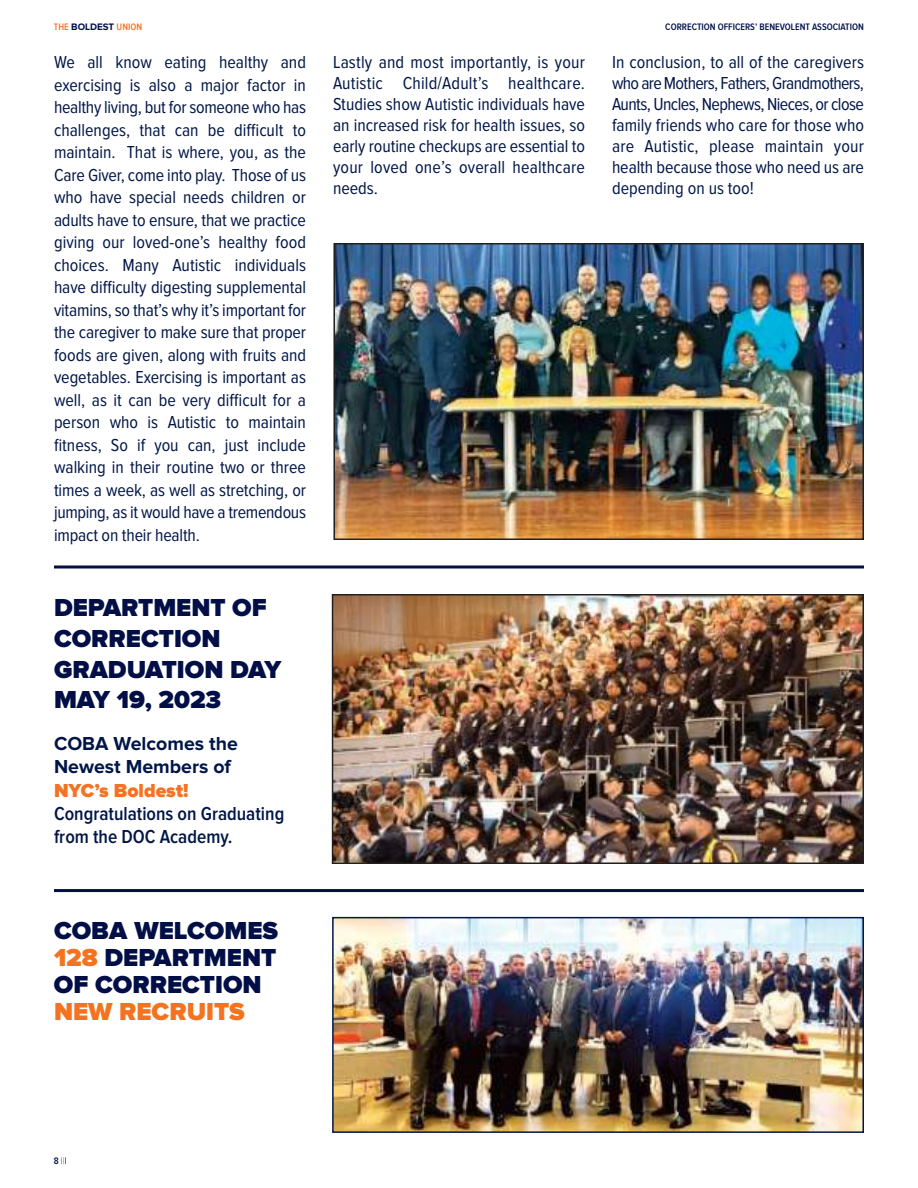
<style>
.page{position:relative;width:918px;height:1188px;background:#fff}
.page>*{position:absolute;margin:0;border:0;box-sizing:border-box;transform-origin:0 0}
.t1{font:900 25.5px/30.6px "Proxima Nova";color:#020f46}
.t2{font:900 25.5px "Proxima Nova";color:#f37320}
.t3{font:600 19.5px/23.4px "Proxima Nova Cond";color:#001647}
.t4{font:700 19.5px/23.4px "Proxima Nova";color:#001647}
.t5{font:900 19.5px "Proxima Nova";color:#f37323}
.t6{font:18px/22.5px "Proxima Nova Cond";letter-spacing:-.005em;color:#001647;text-align:justify}
.t7{font:600 9.75px "Proxima Nova Cond";color:#020f46}
.t8{font:600 9.75px "Proxima Nova Cond";color:#f37320}
.s1{font-family:"Proxima Nova";font-weight:700;color:#020f46}
.s2{color:#f37320}
.s3{color:#64696d}
</style>
<div class="page">
<img style="left:336px;top:246px;width:525px;height:291px">
<div style="left:333px;top:243px;width:531px;height:297px;border:2px solid #221f1f"></div>
<hr style="left:54px;top:566px;width:810px;height:2px;background:#020f46">
<img style="left:335px;top:597px;width:526px;height:264px">
<div style="left:332px;top:594px;width:532px;height:270px;border:2px solid #221f1f"></div>
<hr style="left:54px;top:889px;width:810px;height:3px;background:#020f46">
<img style="left:335px;top:920px;width:526px;height:210px">
<div style="left:332px;top:917px;width:532px;height:216px;border:2px solid #001647"></div>
<p class="t8" style="left:54px;top:22px;width:90px">THE <span class="s1">BOLDEST</span> UNION</p>
<p class="t7" style="left:665px;top:22px;width:200px">CORRECTION OFFICERS’ BENEVOLENT ASSOCIATION</p>
<p class="t6" style="left:54px;top:52px;width:254px">We all know eating healthy and exercising is also a major factor in healthy living, but for someone who has challenges, that can be difficult to maintain. That is where, you, as the Care Giver, come into play. Those of us who have special needs children or adults have to ensure, that we practice giving our loved-one’s healthy food choices. Many Autistic individuals have difficulty digesting supplemental vitamins, so that’s why it’s important for the caregiver to make sure that proper foods are given, along with fruits and vegetables. Exercising is important as well, as it can be very difficult for a person who is Autistic to maintain fitness, So if you can, just include walking in their routine two or three times a week, as well as stretching, or jumping, as it would have a tremendous impact on their health.</p>
<p class="t6" style="left:333px;top:53px;width:254px;line-height:21px">Lastly and most importantly, is your Autistic Child/Adult’s healthcare.<br>Studies show Autistic individuals have an increased risk for health issues, so early routine checkups are essential to your loved one’s overall healthcare needs.</p>
<p class="t6" style="left:612px;top:53px;width:254px;line-height:21px">In conclusion, to all of the caregivers who are Mothers, Fathers, Grandmothers, Aunts, Uncles, Nephews, Nieces, or close family friends who care for those who are Autistic, please maintain your health because those who need us are depending on us too!</p>
<h1 class="t1" style="left:54px;top:594px;width:229px">DEPARTMENT OF<br>CORRECTION<br>GRADUATION DAY<br>MAY 19, 2023</h1>
<p class="t4" style="left:54px;top:733px;width:185px">COBA Welcomes the<br>Newest Members of</p>
<p class="t5" style="left:54px;top:782px;width:136px">NYC’S BOLDEST!</p>
<p class="t3" style="left:54px;top:803px;width:232px">Congratulations on Graduating from the DOC Academy.</p>
<h1 class="t1" style="left:54px;top:919px;width:226px;line-height:27px;text-align:justify">COBA WELCOMES <span class="s2">128</span> DEPARTMENT OF CORRECTION</h1>
<h1 class="t2" style="left:54px;top:1001px;width:192px">NEW RECRUITS</h1>
<p class="t7" style="left:54px;top:1156px;width:14px">8 <span class="s3">|</span><span class="s2">|</span>|</p>
</div>
